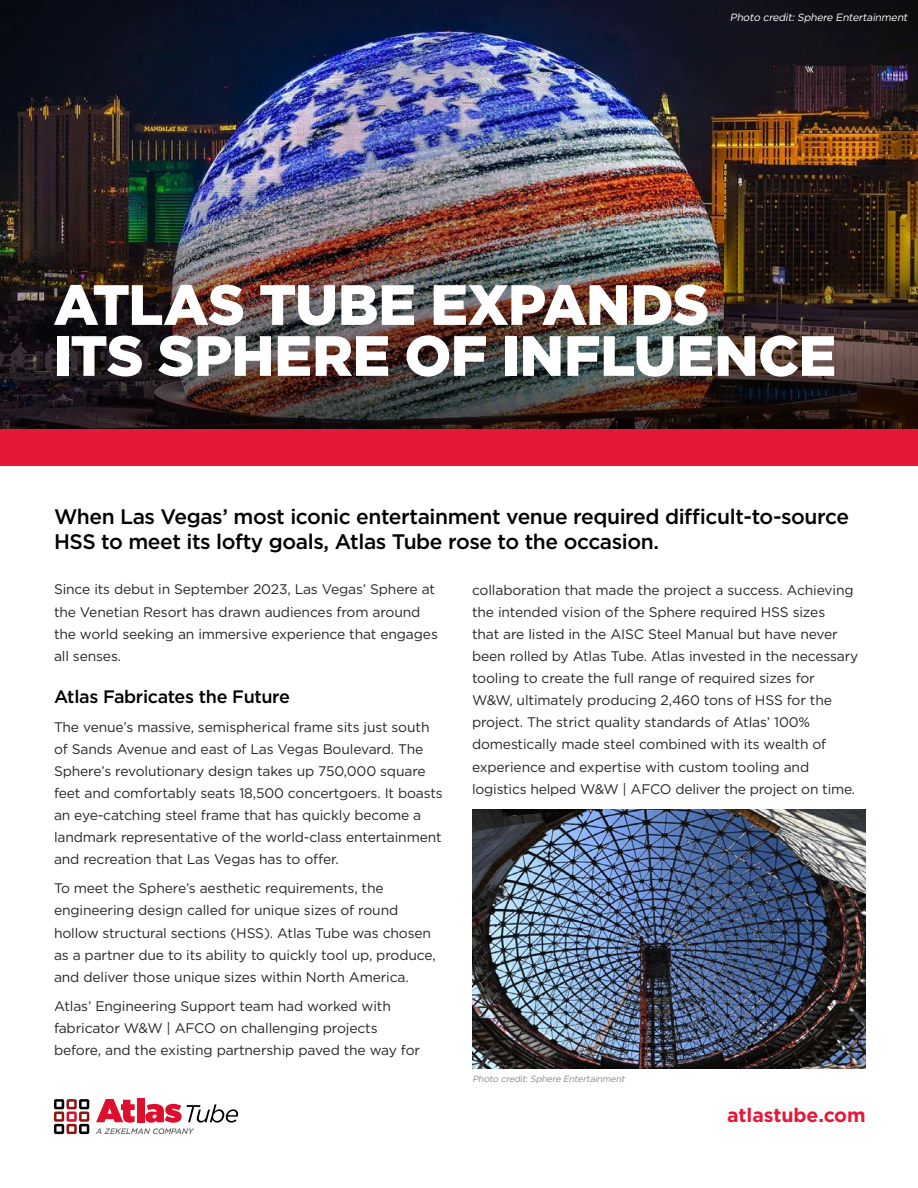
<style>
.page{position:relative;width:918px;height:1188px;background:#fff}
.page>*{position:absolute;margin:0;border:0;box-sizing:border-box;transform-origin:0 0}
.t1{font:900 56.7px/51px "Gotham";letter-spacing:-.01em;color:#fff}
.t2{font:500 21px/25.2px "Gotham";letter-spacing:-.02em;color:#000}
.t3{font:700 19.5px "Gotham";letter-spacing:-.005em;color:#e51837}
.t4{font:500 18px "Gotham";letter-spacing:-.02em;color:#000}
.t5{font:13.8px/22.2px "Gotham";letter-spacing:-.01em;color:#262626}
.t6{font:italic 10.5px "Gotham";color:#fff}
.t7{font:italic 9px "Gotham";color:#8a8a8a}
</style>
<div class="page">
<img style="left:0;top:0;width:918px;height:165px">
<img style="left:0;top:165px;width:918px;height:264px">
<div style="left:137px;top:1098px;width:7px;height:24px;background:#de0e2d"></div>
<svg style="left:54px;top:1099px;width:35px;height:35px"></svg>
<svg style="left:96px;top:1099px;width:142px;height:35px"></svg>
<div style="left:0;top:429px;width:918px;height:36px;background:#e51837"></div>
<img style="left:472px;top:809px;width:394px;height:260px">
<p class="t6" style="left:730px;top:11px;width:181px">Photo credit:Sphere Entertainment</p>
<h1 class="t1" style="left:54px;top:279px;width:784px">ATLAS TUBE EXPANDS<br>ITS SPHERE OF INFLUENCE</h1>
<h2 class="t2" style="left:54px;top:504px;width:797px">When Las Vegas’ most iconic entertainment venue required difficult-to-source<br>HSS to meet its lofty goals, Atlas Tube rose to the occasion.</h2>
<p class="t5" style="left:54px;top:578px;width:385px">Since its debut in September 2023, Las Vegas’ Sphere at the Venetian Resort has drawn audiences from around the world seeking an immersive experience that engages all senses.</p>
<h3 class="t4" style="left:54px;top:685px;width:237px">Atlas Fabricates the Future</h3>
<p class="t5" style="left:54px;top:715px;width:390px">The venue’s massive, semispherical frame sits just south of Sands Avenue and east of Las Vegas Boulevard. The Sphere’s revolutionary design takes up 750,000 square feet and comfortably seats 18,500 concertgoers. It boasts an eye-catching steel frame that has quickly become a landmark representative of the world-class entertainment and recreation that Las Vegas has to offer.</p>
<p class="t5" style="left:54px;top:877px;width:383px">To meet the Sphere’s aesthetic requirements, the engineering design called for unique sizes of round hollow structural sections (HSS). Atlas Tube was chosen as a partner due to its ability to quickly tool up, produce, and deliver those unique sizes within North America.</p>
<p class="t5" style="left:54px;top:994px;width:368px">Atlas’ Engineering Support team had worked with fabricator W&amp;W | AFCO on challenging projects before, and the existing partnership paved the way for</p>
<p class="t5" style="left:472px;top:578px;width:388px">collaboration that made the project a success. Achieving the intended vision of the Sphere required HSS sizes<br>that are listed in the AISC Steel Manual but have never been rolled by Atlas Tube. Atlas invested in the necessary tooling to create the full range of required sizes for W&amp;W, ultimately producing 2,460 tons of HSS for the project. The strict quality standards of Atlas’ 100% domestically made steel combined with its wealth of experience and expertise with custom tooling and logistics helped W&amp;W | AFCO deliver the project on time.</p>
<p class="t7" style="left:472px;top:1073px;width:156px">Photo credit:Sphere Entertainment</p>
<h3 class="t3" style="left:727px;top:1103px;width:140px">atlastube.com</h3>
</div>
